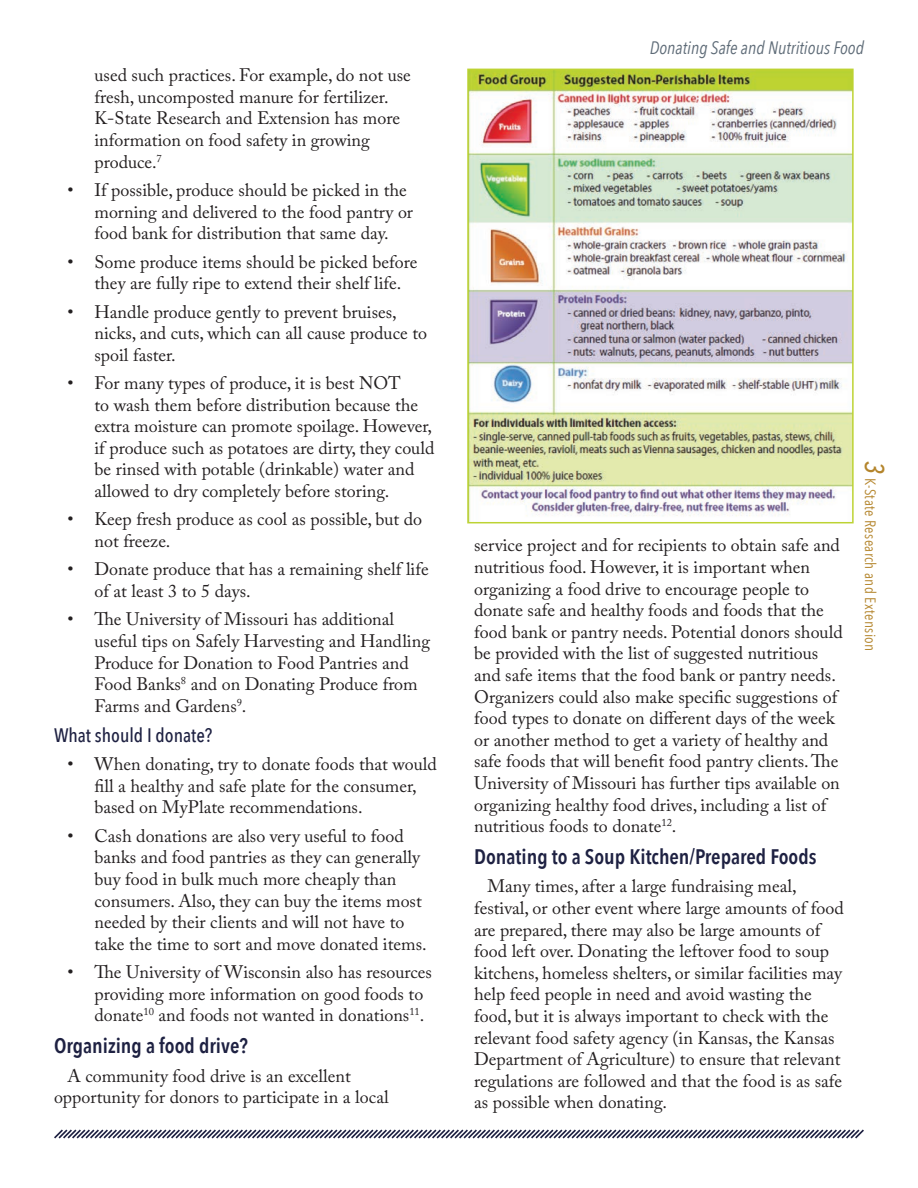
<style>
.page{position:relative;width:918px;height:1188px;background:#fff}
.page>*{position:absolute;margin:0;border:0;box-sizing:border-box;transform-origin:0 0}
.Large_Heading{font:600 21px "Avenir Next Condensed";color:#1e2142}
.Sub_Heading{font:500 19.5px "Avenir Next Condensed";color:#1e2142}
.Body_Copy{font:18px/21.6px "Adobe Caslon Pro";color:#231f20}
.t1{font:italic 18px "Avenir Next Condensed";color:#5e6b77}
.t2{font:15px "Avenir Next Condensed";letter-spacing:.025em;color:#b4852c}
.s1{font-weight:500;font-style:italic;font-size:27px}
</style>
<div class="page">
<svg style="left:54px;top:1129px;width:810px;height:10px"></svg>
<img style="left:470px;top:72px;width:381px;height:448px">
<div style="left:467px;top:69px;width:387px;height:454px;border:2px solid #bdd333"></div>
<p class="Body_Copy" style="left:94px;top:64px;width:318px">used such practices. For example, do not use fresh, uncomposted manure for fertilizer.<br>K-State Research and Extension has more information on food safety in growing produce.<sup>7</sup></p>
<p class="Body_Copy" style="left:94px;top:179px;width:320px;text-indent:-27px">• If possible, produce should be picked in the morning and delivered to the food pantry or food bank for distribution that same day.</p>
<p class="Body_Copy" style="left:94px;top:251px;width:324px;text-indent:-27px">• Some produce items should be picked before they are fully ripe to extend their shelf life.</p>
<p class="Body_Copy" style="left:94px;top:301px;width:334px;text-indent:-27px">• Handle produce gently to prevent bruises, nicks, and cuts, which can all cause produce to spoil faster.</p>
<p class="Body_Copy" style="left:94px;top:372px;width:341px;text-indent:-27px">• For many types of produce, it is best NOT<br>to wash them before distribution because the extra moisture can promote spoilage. However, if produce such as potatoes are dirty, they could be rinsed with potable (drinkable) water and allowed to dry completely before storing.</p>
<p class="Body_Copy" style="left:94px;top:508px;width:329px;text-indent:-27px">• Keep fresh produce as cool as possible, but do not freeze.</p>
<p class="Body_Copy" style="left:94px;top:558px;width:336px;text-indent:-27px">• Donate produce that has a remaining shelf life of at least 3 to 5 days.</p>
<p class="Body_Copy" style="left:94px;top:608px;width:337px;text-indent:-27px">• The University of Missouri has additional useful tips on Safely Harvesting and Handling Produce for Donation to Food Pantries and Food Banks<sup>8</sup> and on Donating Produce from Farms and Gardens<sup>9</sup>.</p>
<p class="Sub_Heading" style="left:54px;top:723px;width:160px">What should I donate?</p>
<p class="Body_Copy" style="left:94px;top:753px;width:344px;text-indent:-27px">• When donating, try to donate foods that would fill a healthy and safe plate for the consumer, based on MyPlate recommendations.</p>
<p class="Body_Copy" style="left:94px;top:825px;width:334px;text-indent:-27px">• Cash donations are also very useful to food banks and food pantries as they can generally buy food in bulk much more cheaply than consumers. Also, they can buy the items most needed by their clients and will not have to take the time to sort and move donated items.</p>
<p class="Body_Copy" style="left:94px;top:961px;width:339px;text-indent:-27px">• The University of Wisconsin also has resources providing more information on good foods to donate<sup>10</sup> and foods not wanted in donations<sup>11</sup>.</p>
<p class="Large_Heading" style="left:54px;top:1028px;width:195px">Organizing a food drive?</p>
<p class="Body_Copy" style="left:54px;top:1065px;width:336px;text-indent:14px">A community food drive is an excellent opportunity for donors to participate in a local</p>
<p class="t1" style="left:650px;top:37px;width:216px">Donating Safe and Nutritious Food</p>
<p class="Body_Copy" style="left:474px;top:534px;width:370px">service project and for recipients to obtain safe and nutritious food. However, it is important when organizing a food drive to encourage people to donate safe and healthy foods and foods that the food bank or pantry needs. Potential donors should be provided with the list of suggested nutritious and safe items that the food bank or pantry needs.<br>Organizers could also make specific suggestions of food types to donate on different days of the week or another method to get a variety of healthy and safe foods that will benefit food pantry clients. The University of Missouri has further tips available on organizing healthy food drives, including a list of nutritious foods to donate<sup>12</sup>.</p>
<p class="Large_Heading" style="left:474px;top:839px;width:344px">Donating to a Soup Kitchen/Prepared Foods</p>
<p class="Body_Copy" style="left:474px;top:875px;width:371px;text-indent:14px">Many times, after a large fundraising meal, festival, or other event where large amounts of food are prepared, there may also be large amounts of food left over. Donating the leftover food to soup kitchens, homeless shelters, or similar facilities may help feed people in need and avoid wasting the food, but it is always important to check with the relevant food safety agency (in Kansas, the Kansas Department of Agriculture) to ensure that relevant regulations are followed and that the food is as safe as possible when donating.</p>
<p class="t2" style="left:883px;top:461px;width:192px;rotate:90deg"><span class="s1">3</span> K-State Research and Extension</p>
</div>
